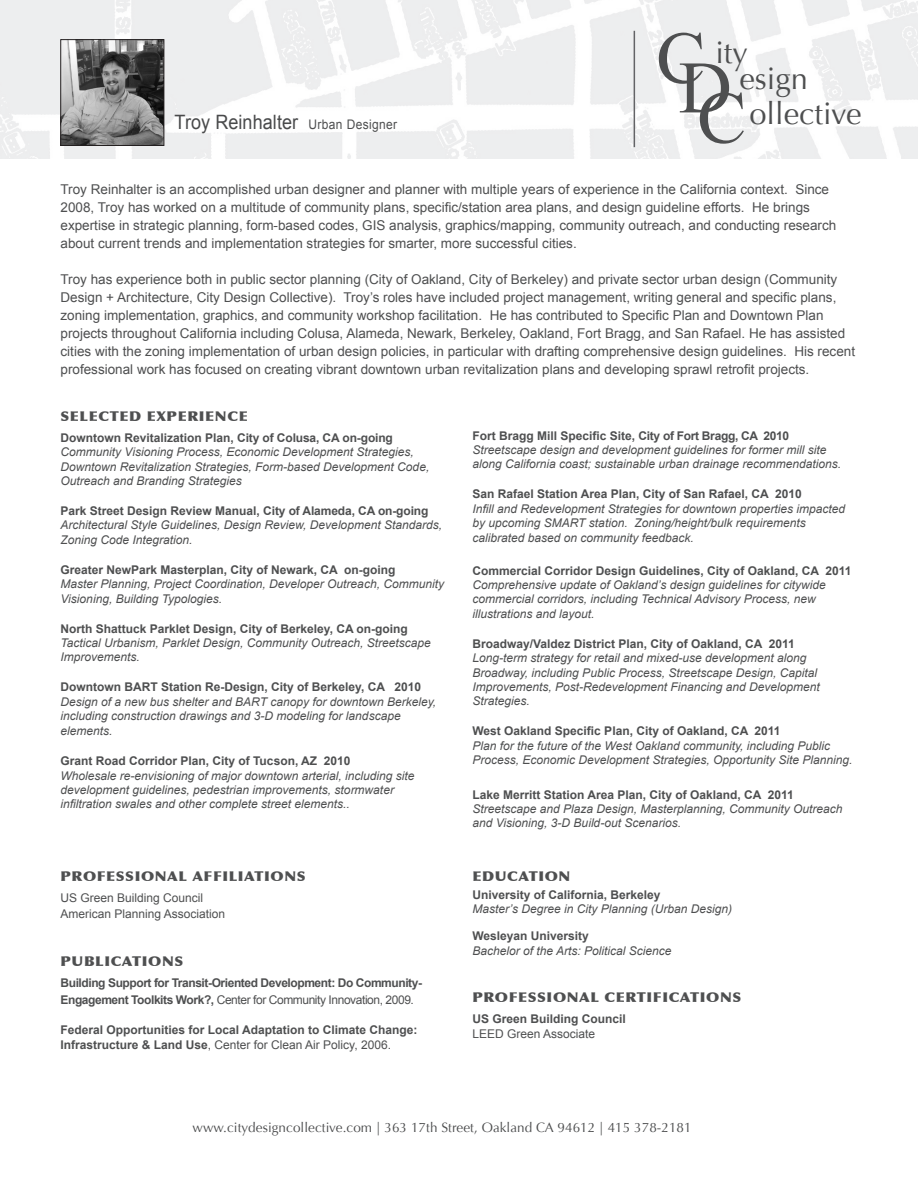
<style>
.page{position:relative;width:918px;height:1188px;background:#fff}
.page>*{position:absolute;margin:0;border:0;box-sizing:border-box;transform-origin:0 0}
.t1{font:73.95px "Times New Roman";color:#4e4f50}
.t2{font:30.75px "Optima";color:#4e4f50}
.Paragraph_Heading{font:19.8px "Arial";letter-spacing:.005em;color:#494a4b;scale:.91 1}
.t3{font:13.5px/18px "Arial";color:#4e4f50}
.Award_text{font:900 13.5px "Optima";letter-spacing:.04em;color:#4e4f50;scale:1.1 1}
.t4{font:13.5px "Optima";letter-spacing:.005em;color:#4b4c4d}
.Text_Box_Blue_ITALIC{font:italic 12px/14.4px "Arial";color:#4e4f50}
.Text_Box_Blue_BOLD{font:700 12px "Arial";color:#4e4f50}
.Text_Box_Blue{font:700 12px/16.5px "Arial";letter-spacing:-.035em;color:#4e4f50}
.Text_Box_Blue-2{font:700 12px/15px "Arial";color:#4e4f50}
.Text_Box_Blue-3{font:12px "Arial";color:#4e4f50}
.s1{font-size:13.2px;color:#4e4f50}
.s2{font-weight:400}
</style>
<div class="page">
<img style="left:0;top:0;width:918px;height:158px">
<img style="left:63px;top:41px;width:99px;height:103px">
<div style="left:61px;top:39px;width:103px;height:107px;border:1px solid #231f20"></div>
<hr style="left:634px;top:31px;width:1px;height:116px;background:#636366">
<p class="Paragraph_Heading" style="left:175px;top:109px;width:246px">Troy Reinhalter <span class="s1">Urban Designer</span></p>
<p class="t1" style="left:656px;top:8px;width:51px">C</p>
<p class="t1" style="left:697px;top:68px;width:51px">C</p>
<p class="t2" style="left:715px;top:35px;width:34px">ity</p>
<p class="t2" style="left:740px;top:61px;width:70px">esign</p>
<p class="t2" style="left:750px;top:96px;width:114px">ollective</p>
<p class="t1" style="left:679px;top:38px;width:55px">D</p>
<p class="t3" style="left:61px;top:181px;width:777px">Troy Reinhalter is an accomplished urban designer and planner with multiple years of experience in the California context. Since 2008, Troy has worked on a multitude of community plans, specific/station area plans, and design guideline efforts. He brings expertise in strategic planning, form-based codes, GIS analysis, graphics/mapping, community outreach, and conducting research about current trends and implementation strategies for smarter, more successful cities.</p>
<p class="t3" style="left:61px;top:271px;width:796px">Troy has experience both in public sector planning (City of Oakland, City of Berkeley) and private sector urban design (Community Design + Architecture, City Design Collective). Troy’s roles have included project management, writing general and specific plans, zoning implementation, graphics, and community workshop facilitation. He has contributed to Specific Plan and Downtown Plan projects throughout California including Colusa, Alameda, Newark, Berkeley, Oakland, Fort Bragg, and San Rafael. He has assisted cities with the zoning implementation of urban design policies, in particular with drafting comprehensive design guidelines. His recent professional work has focused on creating vibrant downtown urban revitalization plans and developing sprawl retrofit projects.</p>
<p class="Award_text" style="left:61px;top:408px;width:172px">SELECTED EXPERIENCE</p>
<p class="Text_Box_Blue_BOLD" style="left:61px;top:430px;width:334px">Downtown Revitalization Plan, City of Colusa, CA on-going</p>
<p class="Text_Box_Blue_ITALIC" style="left:61px;top:445px;width:370px">Community Visioning Process, Economic Development Strategies,<br>Downtown Revitalization Strategies, Form-based Development Code,<br>Outreach and Branding Strategies</p>
<p class="Text_Box_Blue_BOLD" style="left:61px;top:503px;width:369px">Park Street Design Review Manual, City of Alameda, CA on-going</p>
<p class="Text_Box_Blue_ITALIC" style="left:61px;top:518px;width:383px">Architectural Style Guidelines, Design Review, Development Standards,<br>Zoning Code Integration.</p>
<p class="Text_Box_Blue_BOLD" style="left:61px;top:562px;width:336px">Greater NewPark Masterplan, City of Newark, CA on-going</p>
<p class="Text_Box_Blue_ITALIC" style="left:61px;top:577px;width:385px">Master Planning, Project Coordination, Developer Outreach, Community<br>Visioning, Building Typologies.</p>
<p class="Text_Box_Blue_BOLD" style="left:61px;top:620px;width:349px">North Shattuck Parklet Design, City of Berkeley, CA on-going</p>
<p class="Text_Box_Blue_ITALIC" style="left:61px;top:636px;width:372px">Tactical Urbanism, Parklet Design, Community Outreach, Streetscape<br>Improvements.</p>
<p class="Text_Box_Blue_BOLD" style="left:61px;top:679px;width:362px">Downtown BART Station Re-Design, City of Berkeley, CA 2010</p>
<p class="Text_Box_Blue_ITALIC" style="left:61px;top:694px;width:377px">Design of a new bus shelter and BART canopy for downtown Berkeley, including construction drawings and 3-D modeling for landscape elements.</p>
<p class="Text_Box_Blue_BOLD" style="left:61px;top:753px;width:292px">Grant Road Corridor Plan, City of Tucson, AZ 2010</p>
<p class="Text_Box_Blue_ITALIC" style="left:61px;top:768px;width:356px">Wholesale re-envisioning of major downtown arterial, including site development guidelines, pedestrian improvements, stormwater infiltration swales and other complete street elements..</p>
<p class="Text_Box_Blue_BOLD" style="left:472px;top:427px;width:318px">Fort Bragg Mill Specific Site, City of Fort Bragg, CA 2010</p>
<p class="Text_Box_Blue_ITALIC" style="left:472px;top:443px;width:370px">Streetscape design and development guidelines for former mill site along California coast; sustainable urban drainage recommendations.</p>
<p class="Text_Box_Blue_BOLD" style="left:472px;top:486px;width:331px">San Rafael Station Area Plan, City of San Rafael, CA 2010</p>
<p class="Text_Box_Blue_ITALIC" style="left:472px;top:502px;width:374px">Infill and Redevelopment Strategies for downtown properties impacted by upcoming SMART station. Zoning/height/bulk requirements calibrated based on community feedback.</p>
<p class="Text_Box_Blue_BOLD" style="left:472px;top:562px;width:380px">Commercial Corridor Design Guidelines, City of Oakland, CA 2011</p>
<p class="Text_Box_Blue_ITALIC" style="left:472px;top:578px;width:355px">Comprehensive update of Oakland’s design guidelines for citywide commercial corridors, including Technical Advisory Process, new illustrations and layout.</p>
<p class="Text_Box_Blue_BOLD" style="left:472px;top:636px;width:324px">Broadway/Valdez District Plan, City of Oakland, CA 2011</p>
<p class="Text_Box_Blue_ITALIC" style="left:472px;top:651px;width:349px">Long-term strategy for retail and mixed-use development along Broadway, including Public Process, Streetscape Design, Capital Improvements, Post-Redevelopment Financing and Development Strategies.</p>
<p class="Text_Box_Blue_BOLD" style="left:472px;top:723px;width:310px">West Oakland Specific Plan, City of Oakland, CA 2011</p>
<p class="Text_Box_Blue_ITALIC" style="left:472px;top:739px;width:382px">Plan for the future of the West Oakland community, including Public<br>Process, Economic Development Strategies, Opportunity Site Planning.</p>
<p class="Text_Box_Blue_BOLD" style="left:472px;top:786px;width:323px">Lake Merritt Station Area Plan, City of Oakland, CA 2011</p>
<p class="Text_Box_Blue_ITALIC" style="left:472px;top:802px;width:372px">Streetscape and Plaza Design, Masterplanning, Community Outreach and Visioning, 3-D Build-out Scenarios.</p>
<p class="Award_text" style="left:61px;top:868px;width:224px">PROFESSIONAL AFFILIATIONS</p>
<p class="Text_Box_Blue-3" style="left:61px;top:890px;width:144px">US Green Building Council</p>
<p class="Text_Box_Blue-3" style="left:61px;top:906px;width:166px">American Planning Association</p>
<p class="Award_text" style="left:61px;top:953px;width:113px">PUBLICATIONS</p>
<p class="Text_Box_Blue" style="left:61px;top:975px;width:363px">Building Support for Transit-Oriented Development: Do Community-<br>Engagement Toolkits Work?, <span class="s2">Center for Community Innovation, 2009.</span></p>
<p class="Text_Box_Blue-2" style="left:61px;top:1023px;width:358px">Federal Opportunities for Local Adaptation to Climate Change:<br>Infrastructure &amp; Land Use<span class="s2">, Center for Clean Air Policy, 2006.</span></p>
<p class="Award_text" style="left:472px;top:868px;width:90px">EDUCATION</p>
<p class="Text_Box_Blue_BOLD" style="left:472px;top:887px;width:190px">University of California, Berkeley</p>
<p class="Text_Box_Blue_ITALIC" style="left:472px;top:902px;width:261px">Master’s Degree in City Planning (Urban Design)</p>
<p class="Text_Box_Blue_BOLD" style="left:472px;top:928px;width:118px">Wesleyan University</p>
<p class="Text_Box_Blue_ITALIC" style="left:472px;top:943px;width:200px">Bachelor of the Arts: Political Science</p>
<p class="Award_text" style="left:472px;top:989px;width:246px">PROFESSIONAL CERTIFICATIONS</p>
<p class="Text_Box_Blue_BOLD" style="left:472px;top:1011px;width:155px">US Green Building Council</p>
<p class="Text_Box_Blue-3" style="left:472px;top:1026px;width:124px">LEED Green Associate</p>
<p class="t4" style="left:192px;top:1120px;width:501px">www.citydesigncollective.com | 363 17th Street, Oakland CA 94612 | 415 378-2181</p>
</div>
